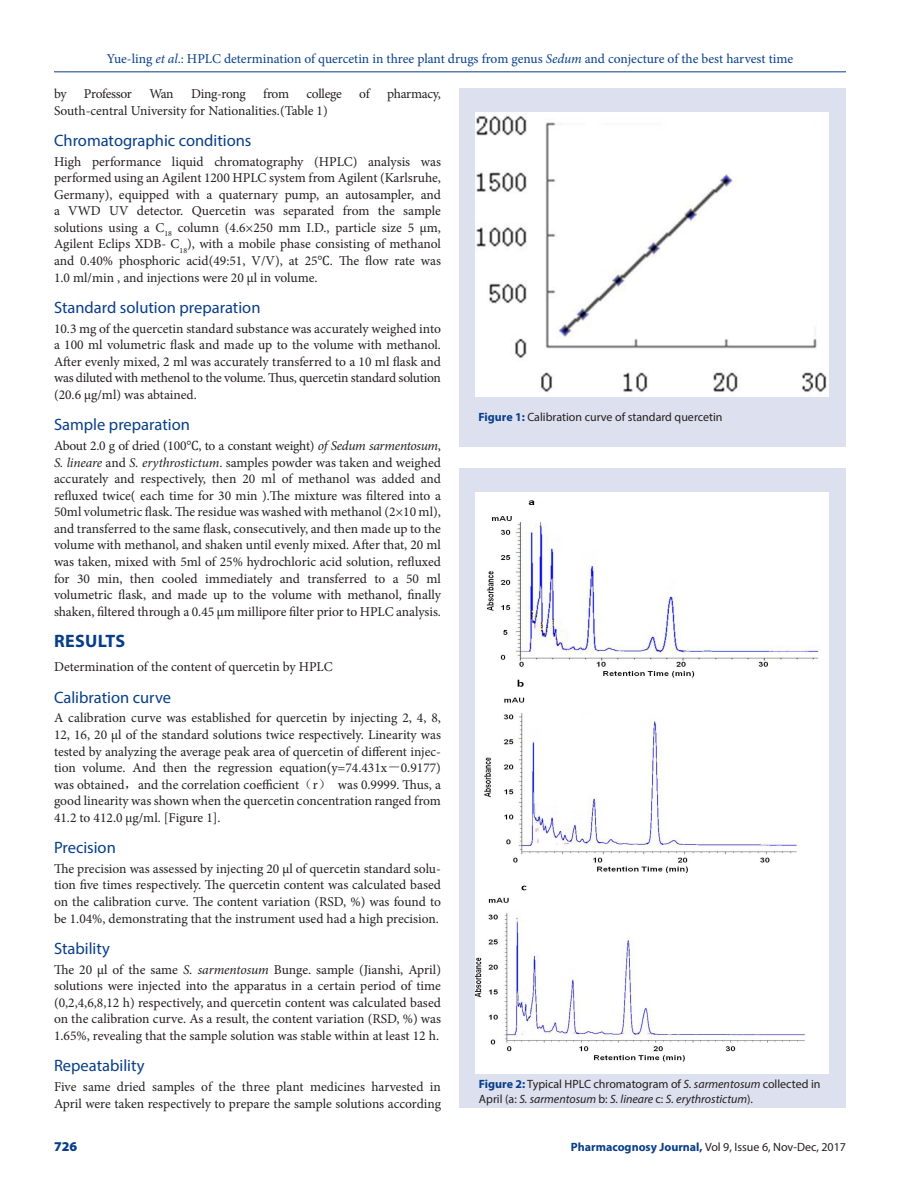
<style>
.page{position:relative;width:918px;height:1188px;background:#fff}
.page>*{position:absolute;margin:0;border:0;box-sizing:border-box;transform-origin:0 0}
._1_HD{font:700 18px "Myriad Pro";letter-spacing:.02em;color:#083e89}
._2_HD{font:16.5px "Myriad Pro";color:#083e89}
.TXT{font:13.5px/16.5px "Minion Pro";letter-spacing:-.005em;color:#231f20;text-align:justify}
.t1{font:13.5px "Minion Pro";color:#083e89}
.TXT-2{font:13.5px "Minion Pro";letter-spacing:-.03em;color:#231f20}
.TXT-3{font:13.5px "Minion Pro";letter-spacing:-.025em;color:#231f20}
.LRH{font:900 13.5px "Myriad Pro";color:#083e89}
.FIG_CAP{font:italic 12px/15px "Myriad Pro";color:#231f20}
.LRH-2{font:12px "Myriad Pro";color:#231f20}
.FIG_CAP-2{font:12px "Myriad Pro";color:#231f20}
.s1{font-style:italic}
.s2{font-family:"Cambria Math"}
.s3{font-family:"Sim Sun"}
.s4{font-weight:700;color:#083e89}
.s5{font-weight:700;font-style:normal;color:#083e89}
.s6{font-style:normal}
</style>
<div class="page">
<hr style="left:54px;top:72px;width:792px;height:1px;background:#083e89">
<div style="left:459px;top:88px;width:387px;height:359px;background:#dde0ee"></div>
<img style="left:476px;top:113px;width:353px;height:284px">
<div style="left:459px;top:468px;width:387px;height:640px;background:#dde0ee"></div>
<img style="left:476px;top:492px;width:353px;height:582px">
<p class="t1" style="left:107px;top:50px;width:688px">Yue-ling <span class="s1">et al</span>.: HPLC determination of quercetin in three plant drugs from genus <span class="s1">Sedum</span> and conjecture of the best harvest time</p>
<p class="TXT" style="left:54px;top:85px;width:14px">by</p>
<p class="TXT-2" style="left:84px;top:85px;width:49px">Professor</p>
<p class="TXT" style="left:149px;top:85px;width:26px">Wan</p>
<p class="TXT-2" style="left:191px;top:85px;width:56px">Ding-rong</p>
<p class="TXT" style="left:263px;top:85px;width:27px">from</p>
<p class="TXT" style="left:307px;top:85px;width:37px">college</p>
<p class="TXT" style="left:359px;top:85px;width:12px">of</p>
<p class="TXT-3" style="left:387px;top:85px;width:55px">pharmacy,</p>
<p class="TXT" style="left:54px;top:102px;width:275px">South-central University for Nationalities.(Table 1)</p>
<p class="_2_HD" style="left:54px;top:130px;width:199px">Chromatographic conditions</p>
<p class="TXT" style="left:54px;top:153px;width:389px">High performance liquid chromatography (HPLC) analysis was performed using an Agilent 1200 HPLC system from Agilent (Karlsruhe, Germany), equipped with a quaternary pump, an autosampler, and a VWD UV detector. Quercetin was separated from the sample solutions using a C<sub>18</sub> column (4.6×250 mm I.D., particle size 5 µm, Agilent Eclips XDB- C<sub>18</sub>), with a mobile phase consisting of methanol and 0.40% phosphoric acid(49:51, V/V), at 25<span class="s2">℃</span>. The flow rate was 1.0 ml/min , and injections were 20 µl in volume.</p>
<p class="_2_HD" style="left:54px;top:297px;width:208px">Standard solution preparation</p>
<p class="TXT" style="left:54px;top:320px;width:389px">10.3 mg of the quercetin standard substance was accurately weighed into a 100 ml volumetric flask and made up to the volume with methanol.<br>After evenly mixed, 2 ml was accurately transferred to a 10 ml flask and was diluted with methenol to the volume. Thus, quercetin standard solution (20.6 µg/ml) was abtained.</p>
<p class="_2_HD" style="left:54px;top:415px;width:137px">Sample preparation</p>
<p class="TXT" style="left:54px;top:438px;width:389px">About 2.0 g of dried (100<span class="s2">℃</span>, to a constant weight) <span class="s1">of Sedum sarmentosum</span>, <span class="s1">S. lineare</span> and <span class="s1">S. erythrostictum</span>. samples powder was taken and weighed accurately and respectively, then 20 ml of methanol was added and refluxed twice( each time for 30 min ).The mixture was filtered into a 50ml volumetric flask. The residue was washed with methanol (2×10 ml), and transferred to the same flask, consecutively, and then made up to the volume with methanol, and shaken until evenly mixed. After that, 20 ml was taken, mixed with 5ml of 25% hydrochloric acid solution, refluxed for 30 min, then cooled immediately and transferred to a 50 ml volumetric flask, and made up to the volume with methanol, finally shaken, filtered through a 0.45 µm millipore filter prior to HPLC analysis.</p>
<p class="_1_HD" style="left:54px;top:629px;width:73px">RESULTS</p>
<p class="TXT" style="left:54px;top:659px;width:280px">Determination of the content of quercetin by HPLC</p>
<p class="_2_HD" style="left:54px;top:687px;width:119px">Calibration curve</p>
<p class="TXT" style="left:54px;top:710px;width:389px">A calibration curve was established for quercetin by injecting 2, 4, 8, 12, 16, 20 µl of the standard solutions twice respectively. Linearity was tested by analyzing the average peak area of quercetin of different injec&shy;tion volume. And then the regression equation(y=74.431x<span class="s3">－</span>0.9177) was obtained<span class="s3">，</span>and the correlation coefficient<span class="s3">（</span>r<span class="s3">）</span> was 0.9999. Thus, a good linearity was shown when the quercetin concentration ranged from 41.2 to 412.0 µg/ml. [Figure 1].</p>
<p class="_2_HD" style="left:54px;top:838px;width:63px">Precision</p>
<p class="TXT" style="left:54px;top:860px;width:389px">The precision was assessed by injecting 20 µl of quercetin standard solu&shy;tion five times respectively. The quercetin content was calculated based on the calibration curve. The content variation (RSD, %) was found to be 1.04%, demonstrating that the instrument used had a high precision.</p>
<p class="_2_HD" style="left:54px;top:938px;width:57px">Stability</p>
<p class="TXT" style="left:54px;top:961px;width:389px">The 20 µl of the same <span class="s1">S. sarmentosum</span> Bunge. sample (Jianshi, April) solutions were injected into the apparatus in a certain period of time (0,2,4,6,8,12 h) respectively, and quercetin content was calculated based on the calibration curve. As a result, the content variation (RSD, %) was 1.65%, revealing that the sample solution was stable within at least 12 h.</p>
<p class="_2_HD" style="left:54px;top:1056px;width:92px">Repeatability</p>
<p class="TXT" style="left:54px;top:1079px;width:389px">Five same dried samples of the three plant medicines harvested in<br>April were taken respectively to prepare the sample solutions according</p>
<p class="FIG_CAP-2" style="left:478px;top:409px;width:246px"><span class="s4">Figure 1:</span> Calibration curve of standard quercetin</p>
<p class="FIG_CAP" style="left:479px;top:1076px;width:343px"><span class="s5">Figure 2:</span> <span class="s6">Typical HPLC chromatogram of</span> S. sarmentosum <span class="s6">collected in<br>April (a:</span> S. sarmentosum <span class="s6">b:</span> S. lineare <span class="s6">c:</span> S. erythrostictum<span class="s6">).</span></p>
<p class="LRH" style="left:54px;top:1137px;width:25px">726</p>
<p class="LRH-2" style="left:571px;top:1139px;width:277px"><span class="s4">Pharmacognosy Journal,</span> Vol 9, Issue 6, Nov-Dec, 2017</p>
</div>
